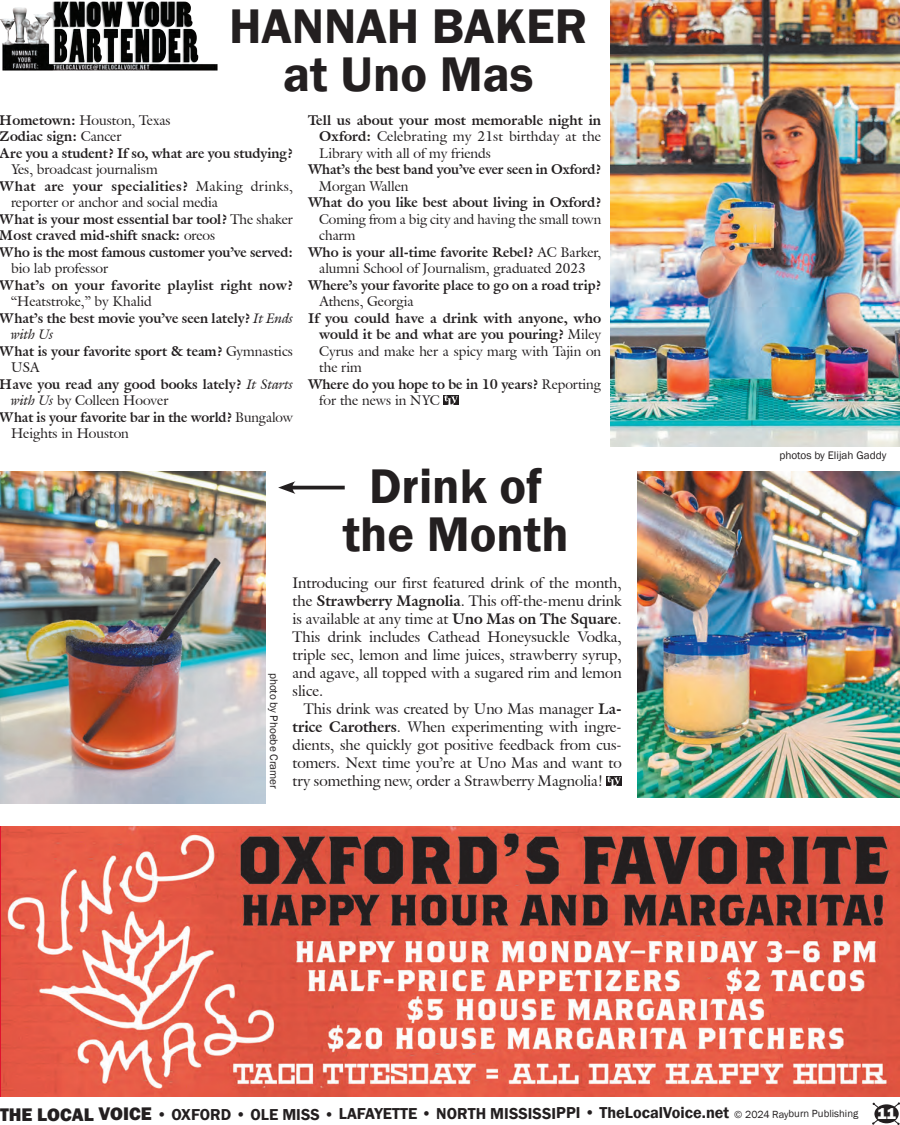
<style>
.page{position:relative;width:900px;height:1125px;background:#fff}
.page>*{position:absolute;margin:0;border:0;box-sizing:border-box;transform-origin:0 0}
.t1{font:600 50px "Franklin Gothic";color:#231f20}
.t2{font:600 16.25px "Franklin Gothic";letter-spacing:-.005em;color:#231f20}
.Daily_Special_Day_Header{font:800 16.25px "Franklin Gothic";color:#fff}
.t3{font:15px/18px "Galliard IT Cby BT";color:#231f20;text-align:justify}
.TLV_-txt-gal{font:700 13.75px/16.5px "Galliard IT Cby BT";color:#231f20}
.TLV_-txt-gal-2{font:13.75px/16.5px "Galliard IT Cby BT";color:#231f20;text-align:justify}
.t4{font:11.25px "Franklin Gothic";color:#231f20}
.s1{font-weight:700}
.s2{font-weight:400}
.s3{font-weight:400;font-style:italic}
.s4{font-weight:800;font-size:18.75px}
.s5{font-weight:400;font-size:10.62px}
</style>
<div class="page">
<svg style="left:872px;top:1102px;width:28px;height:23px"></svg>
<div style="left:874px;top:1104px;width:25px;height:19px;background:#231f20;border-radius:50%"></div>
<img style="left:1px;top:827px;width:899px;height:270px">
<svg style="left:444px;top:395px;width:15px;height:10px"></svg>
<img style="left:444px;top:396px;width:14px;height:8px">
<img style="left:0;top:1px;width:218px;height:70px">
<img style="left:610px;top:0;width:290px;height:446px">
<img style="left:0;top:827px;width:1px;height:270px">
<img style="left:637px;top:471px;width:263px;height:327px">
<hr style="left:289px;top:486px;width:56px;height:3px;background:#231f20">
<svg style="left:278px;top:481px;width:17px;height:13px"></svg>
<img style="left:0;top:471px;width:265px;height:333px">
<svg style="left:607px;top:776px;width:15px;height:10px"></svg>
<img style="left:607px;top:777px;width:14px;height:8px">
<p class="t1" style="left:229px;top:-4px;width:360px">HANNAH BAKER</p>
<p class="t1" style="left:283px;top:43px;width:252px">at Uno Mas</p>
<p class="TLV_-txt-gal-2" style="left:0;top:111px;width:172px"><span class="s1">Hometown:</span> Houston, Texas</p>
<p class="TLV_-txt-gal" style="left:0;top:128px;width:123px">Zodiac sign: <span class="s2">Cancer</span></p>
<p class="TLV_-txt-gal" style="left:11px;top:144px;width:283px;text-indent:-11px">Are you a student? If so, what are you studying?<br><span class="s2">Yes, broadcast journalism</span></p>
<p class="TLV_-txt-gal-2" style="left:11px;top:177px;width:283px;text-indent:-11px"><span class="s1">What are your specialities?</span> Making drinks, reporter or anchor and social media</p>
<p class="TLV_-txt-gal" style="left:0;top:210px;width:295px">What is your most essential bar tool? <span class="s2">The shaker</span></p>
<p class="TLV_-txt-gal" style="left:0;top:227px;width:217px">Most craved mid-shift snack: <span class="s2">oreos</span></p>
<p class="TLV_-txt-gal" style="left:11px;top:243px;width:283px;text-indent:-11px">Who is the most famous customer you’ve served: <span class="s2">bio lab professor</span></p>
<p class="TLV_-txt-gal" style="left:11px;top:276px;width:283px;text-indent:-11px">What’s on your favorite playlist right now? <span class="s2">“Heatstroke,” by Khalid</span></p>
<p class="TLV_-txt-gal" style="left:11px;top:309px;width:283px;text-indent:-11px">What’s the best movie you’ve seen lately? <span class="s3">It Ends with Us</span></p>
<p class="TLV_-txt-gal" style="left:11px;top:342px;width:283px;text-indent:-11px">What is your favorite sport &amp; team? <span class="s2">Gymnastics<br>USA</span></p>
<p class="TLV_-txt-gal" style="left:11px;top:375px;width:283px;text-indent:-11px">Have you read any good books lately? <span class="s3">It Starts with Us</span> <span class="s2">by Colleen Hoover</span></p>
<p class="TLV_-txt-gal" style="left:11px;top:408px;width:283px;text-indent:-11px">What is your favorite bar in the world? <span class="s2">Bungalow<br>Heights in Houston</span></p>
<p class="TLV_-txt-gal-2" style="left:319px;top:111px;width:284px;text-indent:-11px"><span class="s1">Tell us about your most memorable night in Oxford:</span> Celebrating my 21st birthday at the Library with all of my friends</p>
<p class="TLV_-txt-gal" style="left:319px;top:161px;width:284px;text-indent:-11px">What’s the best band you’ve ever seen in Oxford?<br><span class="s2">Morgan Wallen</span></p>
<p class="TLV_-txt-gal-2" style="left:319px;top:194px;width:283px;text-indent:-11px"><span class="s1">What do you like best about living in Oxford?<br></span>Coming from a big city and having the small town charm</p>
<p class="TLV_-txt-gal-2" style="left:308px;top:243px;width:295px;text-align:center"><span class="s1">Who is your all-time favorite Rebel?</span> AC Barker, alumni School of Journalism, graduated 2023</p>
<p class="TLV_-txt-gal" style="left:319px;top:276px;width:284px;text-indent:-11px">Where’s your favorite place to go on a road trip?<br><span class="s2">Athens, Georgia</span></p>
<p class="TLV_-txt-gal" style="left:319px;top:309px;width:283px;text-align:justify;text-indent:-11px">If you could have a drink with anyone, who would it be and what are you pouring? <span class="s2">Miley Cyrus and make her a spicy marg with Tajin on the rim</span></p>
<p class="TLV_-txt-gal" style="left:319px;top:375px;width:283px;text-indent:-11px">Where do you hope to be in 10 years? <span class="s2">Reporting for the news in NYC</span></p>
<p class="t1" style="left:369px;top:456px;width:174px">Drink of</p>
<p class="t1" style="left:343px;top:503px;width:228px">the Month</p>
<p class="t4" style="left:281px;top:673px;width:118px;rotate:90deg">photo by Phoebe Cramer</p>
<p class="t3" style="left:292px;top:574px;width:331px">Introducing our first featured drink of the month, the <span class="s1">Strawberry Magnolia</span>. This off-the-menu drink is available at any time at <span class="s1">Uno Mas on The Square</span>.<br>This drink includes Cathead Honeysuckle Vodka, triple sec, lemon and lime juices, strawberry syrup, and agave, all topped with a sugared rim and lemon slice.</p>
<p class="t3" style="left:292px;top:700px;width:331px;text-indent:11px">This drink was created by Uno Mas manager <span class="s1">La&shy;trice Carothers</span>. When experimenting with ingre&shy;dients, she quickly got positive feedback from cus&shy;tomers. Next time you’re at Uno Mas and want to try something new, order a Strawberry Magnolia!</p>
<p class="t4" style="left:779px;top:449px;width:109px">photos by Elijah Gaddy</p>
<p class="t2" style="left:0;top:1103px;width:860px"><span class="s4">THE LOCAL VOICE</span> • OXFORD • OLE MISS • LAFAYETTE • NORTH MISSISSIPPI • TheLocalVoice.net <span class="s5">© 2024 Rayburn Publishing</span></p>
<p class="Daily_Special_Day_Header" style="left:877px;top:1103px;width:20px">11</p>
</div>
